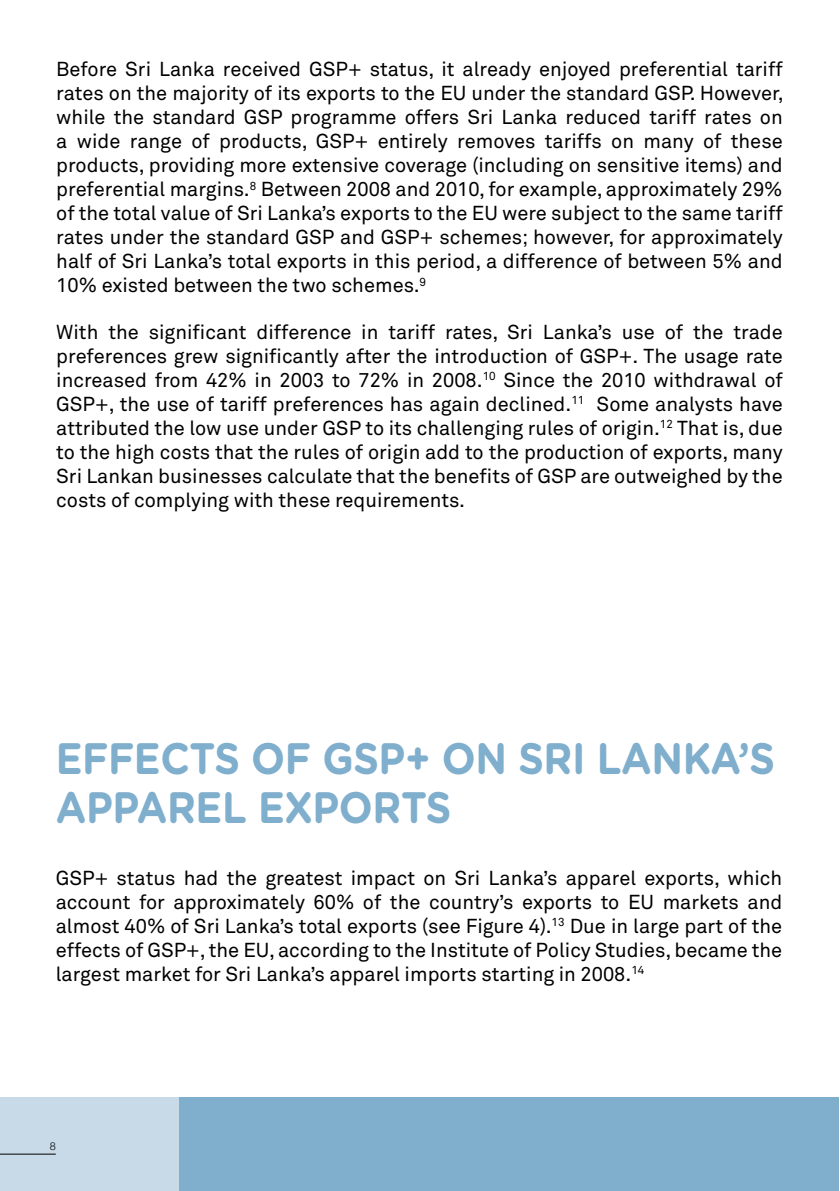
<style>
.page{position:relative;width:840px;height:1191px;background:#fff}
.page>*{position:absolute;margin:0;border:0;box-sizing:border-box;transform-origin:0 0}
.t1{font:700 44px/48.6px "Gotham Rounded";letter-spacing:-.01em;color:#80aecd;scale:.91 1}
.t2{font:20px/24px "Akkurat";color:#000;text-align:justify}
.t3{font:300 11px "Helvetica";color:#000}
</style>
<div class="page">
<div style="left:178px;top:1097px;width:660px;height:94px;background:#80aecd"></div>
<div style="left:0;top:1097px;width:178px;height:94px;background:#c8d9e7"></div>
<hr style="left:0;top:1153px;width:56px;height:1px;background:#000">
<p class="t2" style="left:56px;top:58px;width:728px">Before Sri Lanka received GSP+ status, it already enjoyed preferential tariff rates on the majority of its exports to the EU under the standard GSP. However, while the standard GSP programme offers Sri Lanka reduced tariff rates on a wide range of products, GSP+ entirely removes tariffs on many of these products, providing more extensive coverage (including on sensitive items) and preferential margins.<sup>8</sup> Between 2008 and 2010, for example, approximately 29% of the total value of Sri Lanka’s exports to the EU were subject to the same tariff rates under the standard GSP and GSP+ schemes; however, for approximately half of Sri Lanka’s total exports in this period, a difference of between 5% and 10% existed between the two schemes.<sup>9</sup></p>
<p class="t2" style="left:56px;top:320px;width:727px">With the significant difference in tariff rates, Sri Lanka’s use of the trade preferences grew significantly after the introduction of GSP+. The usage rate increased from 42% in 2003 to 72% in 2008.<sup>10</sup> Since the 2010 withdrawal of GSP+, the use of tariff preferences has again declined.<sup>11</sup> Some analysts have attributed the low use under GSP to its challenging rules of origin.<sup>12</sup> That is, due to the high costs that the rules of origin add to the production of exports, many Sri Lankan businesses calculate that the benefits of GSP are outweighed by the costs of complying with these requirements.</p>
<h1 class="t1" style="left:56px;top:733px;width:791px">EFFECTS OF GSP+ ON SRI LANKA’S<br>APPAREL EXPORTS</h1>
<p class="t2" style="left:56px;top:866px;width:727px">GSP+ status had the greatest impact on Sri Lanka’s apparel exports, which account for approximately 60% of the country’s exports to EU markets and almost 40% of Sri Lanka’s total exports (see Figure 4).<sup>13</sup> Due in large part of the effects of GSP+, the EU, according to the Institute of Policy Studies, became the largest market for Sri Lanka’s apparel imports starting in 2008.<sup>14</sup></p>
<p class="t3" style="left:50px;top:1136px;width:8px">8</p>
</div>
